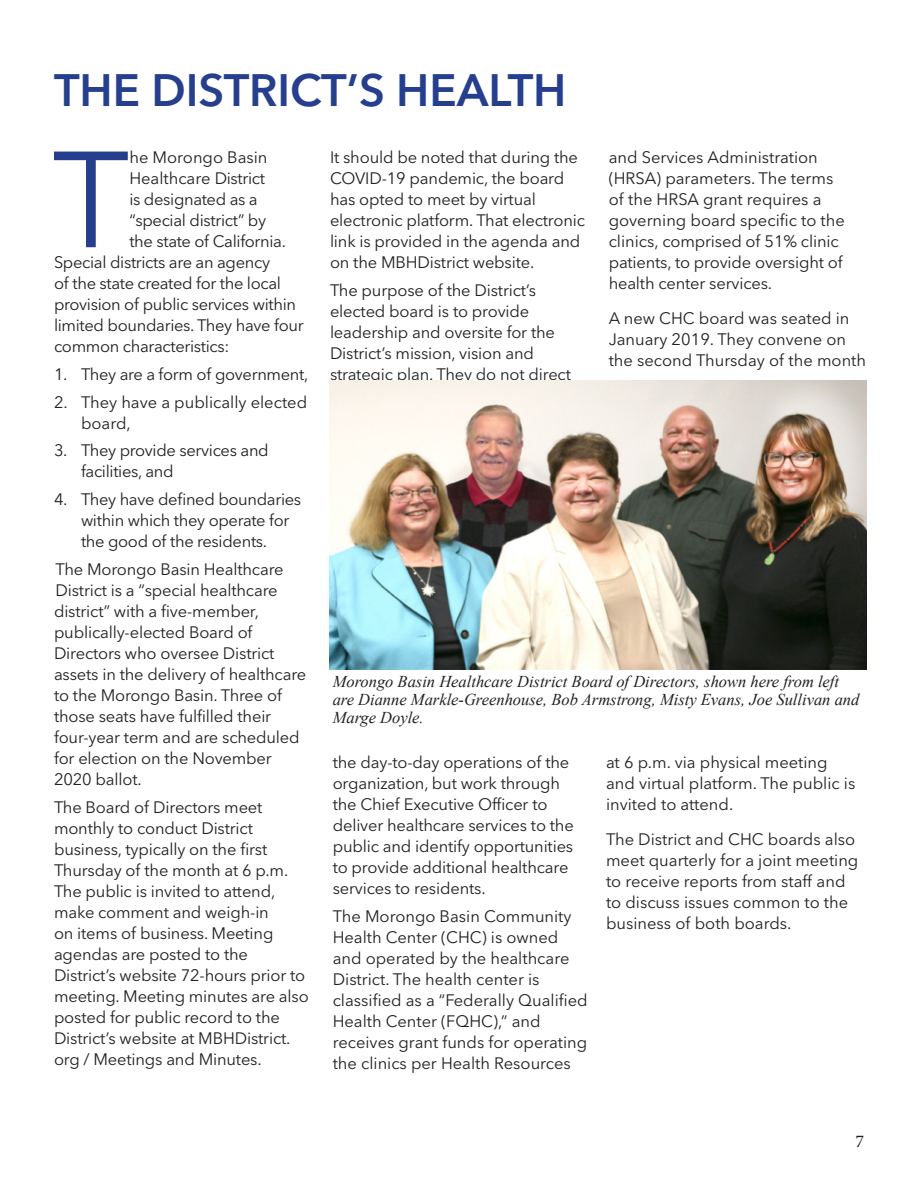
<style>
.page{position:relative;width:918px;height:1188px;background:#fff}
.page>*{position:absolute;margin:0;border:0;box-sizing:border-box;transform-origin:0 0}
.Paragraph_Style_2{font:135.15px "Avenir Next LT Pro";color:#253f8e}
.HEADLINE{font:600 45px "Avenir Next LT Pro";color:#253f8e}
.t1{font:18px "Minion Pro";color:#231f20}
.Paragraph_Style_2-2{font:16.5px/21px "Avenir Next LT Pro";letter-spacing:-.01em;color:#231f20}
.Paragraph_Style_2-3{font:italic 16.5px/18px "Times New Roman";color:#231f20}
</style>
<div class="page">
<img style="left:330px;top:380px;width:537px;height:290px">
<p class="HEADLINE" style="left:54px;top:63px;width:514px">THE DISTRICT’S HEALTH</p>
<p class="Paragraph_Style_2" style="left:52px;top:120px;width:79px">T</p>
<p class="Paragraph_Style_2-2" style="left:129px;top:147px;width:140px">he Morongo Basin</p>
<p class="Paragraph_Style_2-2" style="left:129px;top:168px;width:137px">Healthcare District</p>
<p class="Paragraph_Style_2-2" style="left:129px;top:189px;width:130px">is designated as a</p>
<p class="Paragraph_Style_2-2" style="left:129px;top:210px;width:138px">“special district” by</p>
<p class="Paragraph_Style_2-2" style="left:129px;top:231px;width:158px">the state of California.</p>
<p class="Paragraph_Style_2-2" style="left:54px;top:252px;width:218px">Special districts are an agency</p>
<p class="Paragraph_Style_2-2" style="left:54px;top:273px;width:229px">of the state created for the local</p>
<p class="Paragraph_Style_2-2" style="left:54px;top:294px;width:244px">provision of public services within</p>
<p class="Paragraph_Style_2-2" style="left:54px;top:315px;width:251px">limited boundaries. They have four</p>
<p class="Paragraph_Style_2-2" style="left:54px;top:336px;width:177px">common characteristics:</p>
<p class="Paragraph_Style_2-2" style="left:54px;top:364px;width:256px">1. They are a form of government,</p>
<p class="Paragraph_Style_2-2" style="left:81px;top:391px;width:228px;text-indent:-27px">2. They have a publically elected board,</p>
<p class="Paragraph_Style_2-2" style="left:81px;top:440px;width:189px;text-indent:-27px">3. They provide services and facilities, and</p>
<p class="Paragraph_Style_2-2" style="left:81px;top:489px;width:222px;text-indent:-27px">4. They have defined boundaries within which they operate for the good of the residents.</p>
<p class="Paragraph_Style_2-2" style="left:54px;top:559px;width:254px">The Morongo Basin Healthcare<br>District is a “special healthcare district” with a five-member, publically-elected Board of<br>Directors who oversee District assets in the delivery of healthcare to the Morongo Basin. Three of those seats have fulfilled their four-year term and are scheduled for election on the November<br>2020 ballot.</p>
<p class="Paragraph_Style_2-2" style="left:54px;top:796px;width:256px">The Board of Directors meet monthly to conduct District business, typically on the first<br>Thursday of the month at 6 p.m.<br>The public is invited to attend, make comment and weigh-in<br>on items of business. Meeting agendas are posted to the<br>District’s website 72-hours prior to meeting. Meeting minutes are also posted for public record to the<br>District’s website at MBHDistrict. org / Meetings and Minutes.</p>
<p class="Paragraph_Style_2-2" style="left:330px;top:147px;width:256px">It should be noted that during the<br>COVID-19 pandemic, the board has opted to meet by virtual electronic platform. That electronic link is provided in the agenda and on the MBHDistrict website.</p>
<p class="Paragraph_Style_2-2" style="left:330px;top:280px;width:242px">The purpose of the District’s elected board is to provide leadership and oversite for the<br>District’s mission, vision and strategic plan. They do not direct</p>
<p class="Paragraph_Style_2-2" style="left:609px;top:147px;width:238px">and Services Administration (HRSA) parameters. The terms of the HRSA grant requires a governing board specific to the clinics, comprised of 51% clinic patients, to provide oversight of health center services.</p>
<p class="Paragraph_Style_2-2" style="left:609px;top:307px;width:259px">A new CHC board was seated in<br>January 2019. They convene on the second Thursday of the month</p>
<p class="Paragraph_Style_2-3" style="left:333px;top:672px;width:528px">Morongo Basin Healthcare District Board of Directors, shown here from left are Dianne Markle-Greenhouse, Bob Armstrong, Misty Evans, Joe Sullivan and<br>Marge Doyle.</p>
<p class="Paragraph_Style_2-2" style="left:333px;top:752px;width:243px">the day-to-day operations of the organization, but work through the Chief Executive Officer to deliver healthcare services to the public and identify opportunities to provide additional healthcare services to residents.</p>
<p class="Paragraph_Style_2-2" style="left:333px;top:906px;width:257px">The Morongo Basin Community<br>Health Center (CHC) is owned and operated by the healthcare<br>District. The health center is classified as a “Federally Qualified<br>Health Center (FQHC),” and receives grant funds for operating the clinics per Health Resources</p>
<p class="Paragraph_Style_2-2" style="left:606px;top:752px;width:251px">at 6 p.m. via physical meeting and virtual platform. The public is invited to attend.</p>
<p class="Paragraph_Style_2-2" style="left:606px;top:829px;width:254px">The District and CHC boards also meet quarterly for a joint meeting to receive reports from staff and to discuss issues common to the business of both boards.</p>
<p class="t1" style="left:855px;top:1129px;width:10px">7</p>
</div>
